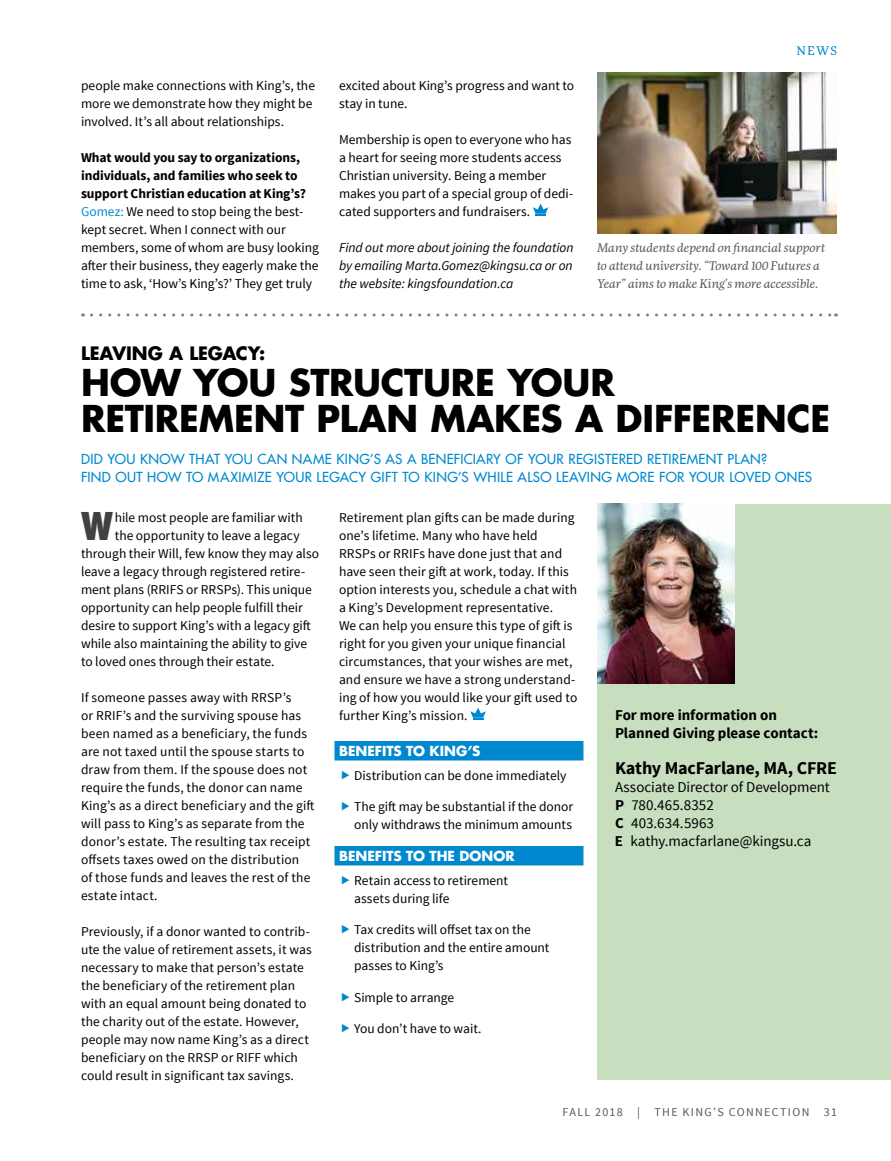
<style>
.page{position:relative;width:891px;height:1161px;background:#fff}
.page>*{position:absolute;margin:0;border:0;box-sizing:border-box;transform-origin:0 0}
.t1{font:800 condensed 37.35px "Futura";color:#414042}
.t2{font:700 36px/36px "Futura Std";letter-spacing:-.005em;color:#000}
.t3{font:700 18px "Source Sans Pro";letter-spacing:-.01em;color:#000}
.t4{font:700 18px "Futura Std";letter-spacing:-.005em;color:#000}
.t5{font:15px/18px "Source Sans Pro";color:#000}
.t6{font:700 15px/18px "Source Sans Pro";color:#000}
.t7{font:13.5px/18px "Source Sans Pro";letter-spacing:.005em;color:#000}
.t8{font:500 13.5px/18px "Futura Std";letter-spacing:.025em;color:#0088ce}
.t9{font:italic 13.5px/18px "Source Sans Pro";letter-spacing:-.005em;color:#000;text-align:justify}
.t10{font:700 13.5px "Futura Std";letter-spacing:.005em;color:#fff}
.t11{font:italic 12px/18px "More Pro";color:#58595b}
.t12{font:12px "Source Sans Pro";letter-spacing:.11em;color:#58595b}
.t13{font:12px "More Pro";color:#0088ce}
.s1{font-weight:700}
.s2{color:#0088ce}
</style>
<div class="page">
<div style="left:597px;top:504px;width:294px;height:576px;background:#c7dfbf"></div>
<div style="left:334px;top:741px;width:250px;height:19px;background:#0088ce"></div>
<div style="left:334px;top:846px;width:250px;height:20px;background:#0088ce"></div>
<svg style="left:470px;top:708px;width:16px;height:12px"></svg>
<img style="left:597px;top:72px;width:240px;height:162px">
<svg style="left:533px;top:204px;width:15px;height:12px"></svg>
<svg style="left:91px;top:314px;width:746px;height:2px"></svg>
<img style="left:597px;top:504px;width:138px;height:180px">
<p class="t7" style="left:81px;top:77px;width:236px">people make connections with King’s, the more we demonstrate how they might be involved. It’s all about relationships.</p>
<p class="t7" style="left:81px;top:149px;width:239px"><span class="s1">What would you say to organizations, individuals, and families who seek to support Christian education at King’s?<br></span><span class="s2">Gomez:</span> We need to stop being the best&shy;kept secret. When I connect with our members, some of whom are busy looking after their business, they eagerly make the time to ask, ‘How’s King’s?’ They get truly</p>
<p class="t7" style="left:339px;top:77px;width:237px">excited about King’s progress and want to stay in tune.</p>
<p class="t7" style="left:339px;top:131px;width:236px">Membership is open to everyone who has a heart for seeing more students access Christian university. Being a member makes you part of a special group of dedi&shy;cated supporters and fundraisers.</p>
<p class="t9" style="left:339px;top:239px;width:236px">Find out more about joining the foundation by emailing Marta.Gomez@kingsu.ca or on the website: kingsfoundation.ca</p>
<p class="t13" style="left:797px;top:42px;width:42px">NEWS</p>
<p class="t11" style="left:597px;top:238px;width:229px">Many students depend on financial support to attend university. “Toward 100 Futures a<br>Year” aims to make King’s more accessible.</p>
<h3 class="t4" style="left:81px;top:341px;width:186px">LEAVING A LEGACY:</h3>
<h2 class="t2" style="left:81px;top:364px;width:751px">HOW YOU STRUCTURE YOUR<br>RETIREMENT PLAN MAKES A DIFFERENCE</h2>
<p class="t8" style="left:81px;top:450px;width:733px">DID YOU KNOW THAT YOU CAN NAME KING’S AS A BENEFICIARY OF YOUR REGISTERED RETIREMENT PLAN?<br>FIND OUT HOW TO MAXIMIZE YOUR LEGACY GIFT TO KING’S WHILE ALSO LEAVING MORE FOR YOUR LOVED ONES</p>
<h1 class="t1" style="left:81px;top:501px;width:33px">W</h1>
<p class="t7" style="left:115px;top:509px;width:190px">hile most people are familiar with</p>
<p class="t7" style="left:115px;top:527px;width:187px">the opportunity to leave a legacy</p>
<p class="t7" style="left:81px;top:545px;width:240px">through their Will, few know they may also</p>
<p class="t7" style="left:81px;top:563px;width:226px">leave a legacy through registered retire-</p>
<p class="t7" style="left:81px;top:581px;width:232px">ment plans (RRIFS or RRSPs). This unique</p>
<p class="t7" style="left:81px;top:599px;width:223px">opportunity can help people fulfill their</p>
<p class="t7" style="left:81px;top:617px;width:231px">desire to support King’s with a legacy gift</p>
<p class="t7" style="left:81px;top:635px;width:228px">while also maintaining the ability to give</p>
<p class="t7" style="left:81px;top:653px;width:193px">to loved ones through their estate.</p>
<p class="t7" style="left:81px;top:689px;width:235px">If someone passes away with RRSP’s<br>or RRIF’s and the surviving spouse has been named as a beneficiary, the funds are not taxed until the spouse starts to draw from them. If the spouse does not require the funds, the donor can name King’s as a direct beneficiary and the gift will pass to King’s as separate from the donor’s estate. The resulting tax receipt offsets taxes owed on the distribution<br>of those funds and leaves the rest of the estate intact.</p>
<p class="t7" style="left:81px;top:923px;width:232px">Previously, if a donor wanted to contrib&shy;ute the value of retirement assets, it was necessary to make that person’s estate the beneficiary of the retirement plan with an equal amount being donated to the charity out of the estate. However, people may now name King’s as a direct beneficiary on the RRSP or RIFF which could result in significant tax savings.</p>
<p class="t7" style="left:339px;top:509px;width:240px">Retirement plan gifts can be made during one’s lifetime. Many who have held RRSPs or RRIFs have done just that and have seen their gift at work, today. If this option interests you, schedule a chat with a King’s Development representative.<br>We can help you ensure this type of gift is right for you given your unique financial circumstances, that your wishes are met, and ensure we have a strong understand&shy;ing of how you would like your gift used to further King’s mission.</p>
<p class="t10" style="left:339px;top:742px;width:143px">BENEFITS TO KING’S</p>
<p class="t7" style="left:354px;top:767px;width:214px">Distribution can be done immediately</p>
<p class="t7" style="left:354px;top:798px;width:221px">The gift may be substantial if the donor only withdraws the minimum amounts</p>
<p class="t10" style="left:339px;top:847px;width:177px">BENEFITS TO THE DONOR</p>
<p class="t7" style="left:354px;top:872px;width:156px">Retain access to retirement assets during life</p>
<p class="t7" style="left:354px;top:921px;width:197px">Tax credits will offset tax on the distribution and the entire amount passes to King’s</p>
<p class="t7" style="left:354px;top:989px;width:102px">Simple to arrange</p>
<p class="t7" style="left:354px;top:1020px;width:127px">You don’t have to wait.</p>
<p class="t6" style="left:615px;top:707px;width:205px">For more information on<br>Planned Giving please contact:</p>
<h3 class="t3" style="left:615px;top:756px;width:223px">Kathy MacFarlane, MA, CFRE</h3>
<p class="t5" style="left:615px;top:778px;width:217px">Associate Director of Development<br><span class="s1">P</span> 780.465.8352<br><span class="s1">C</span> 403.634.5963<br><span class="s1">E</span> kathy.macfarlane@kingsu.ca</p>
<p class="t12" style="left:563px;top:1105px;width:276px">FALL 2018 | THE KING’S CONNECTION 31</p>
</div>
